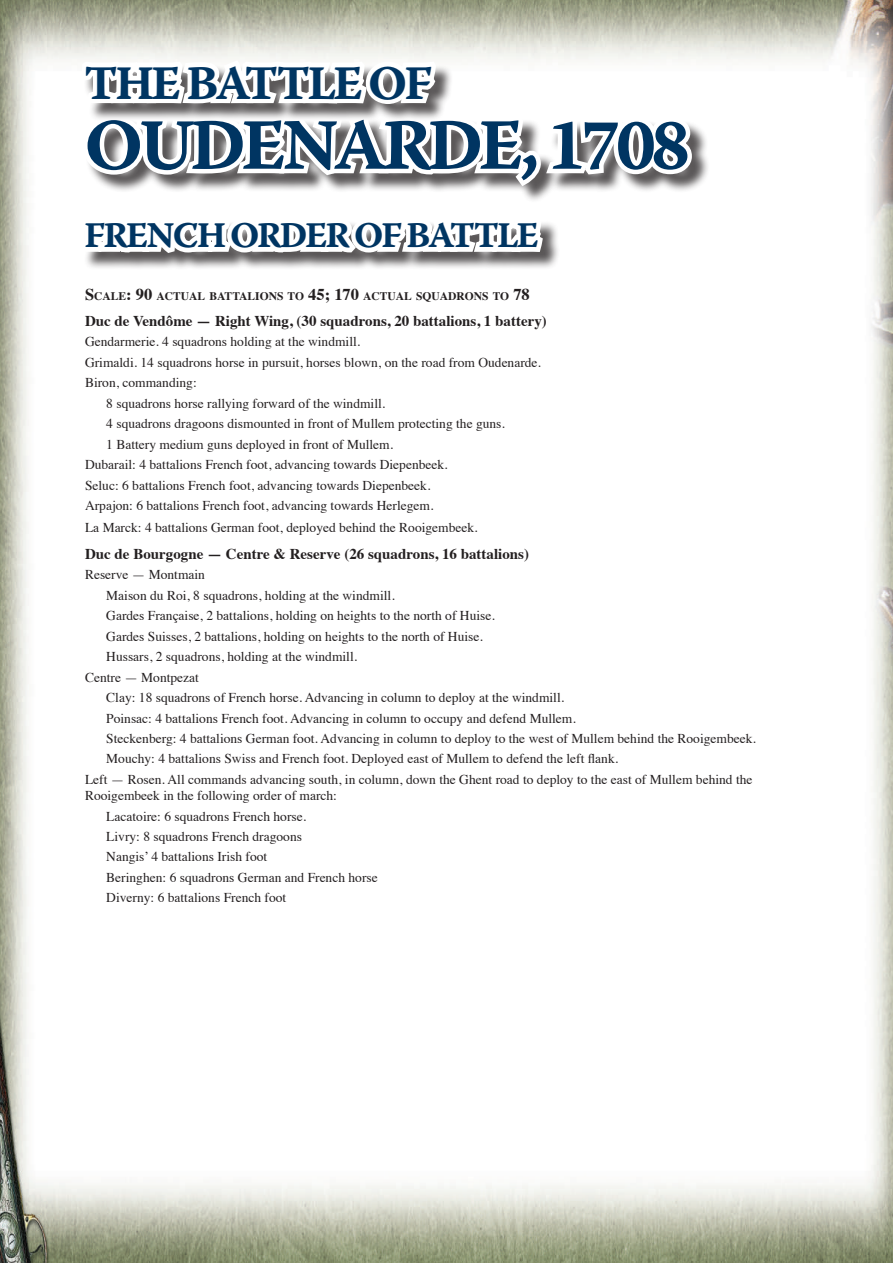
<style>
.page{position:relative;width:893px;height:1263px;background:#fff}
.page>*{position:absolute;margin:0;border:0;box-sizing:border-box;transform-origin:0 0}
.t1{font:72px "Warnock Pro Bold Capt";letter-spacing:-.065em;color:#003562}
.t2{font:48px "Warnock Pro Bold Capt";letter-spacing:-.065em;color:#003562}
.t3{font:36px "Warnock Pro Bold Capt";letter-spacing:-.065em;color:#003562}
.t4{font:700 15px "Times";color:#231f20}
.t5{font:13.5px/20.4px "Times";color:#231f20}
.t6{font:700 11.55px "Times";color:#231f20}
.s1{font-size:16.5px}
</style>
<div class="page">
<img style="left:0;top:0;width:893px;height:1263px">
<div style="left:86px;top:117px;width:624px;height:86px;background:#231f20;opacity:.75"></div>
<div style="left:83px;top:220px;width:477px;height:51px;background:#231f20;opacity:.75"></div>
<svg style="left:74px;top:55px;width:622px;height:208px"></svg>
<h2 class="t2" style="left:84px;top:54px;width:350px">THE BATTLE OF</h2>
<h1 class="t1" style="left:84px;top:102px;width:608px">OUDENARDE, 1708</h1>
<h3 class="t3" style="left:84px;top:214px;width:456px">FRENCH ORDER OF BATTLE</h3>
<p class="t6" style="left:85px;top:285px;width:446px"><span class="s1">S</span>CALE<span class="s1">: 90</span> ACTUAL BATTALIONS TO <span class="s1">45; 170</span> ACTUAL SQUADRONS TO <span class="s1">78</span></p>
<p class="t4" style="left:85px;top:307px;width:463px">Duc de Vendôme — Right Wing, (30 squadrons, 20 battalions, 1 battery)</p>
<p class="t5" style="left:85px;top:331px;width:277px">Gendarmerie. 4 squadrons holding at the windmill.</p>
<p class="t5" style="left:85px;top:351px;width:457px">Grimaldi. 14 squadrons horse in pursuit, horses blown, on the road from Oudenarde.</p>
<p class="t5" style="left:85px;top:371px;width:113px">Biron, commanding:</p>
<p class="t5" style="left:106px;top:392px;width:280px">8 squadrons horse rallying forward of the windmill.</p>
<p class="t5" style="left:106px;top:412px;width:400px">4 squadrons dragoons dismounted in front of Mullem protecting the guns.</p>
<p class="t5" style="left:106px;top:433px;width:288px">1 Battery medium guns deployed in front of Mullem.</p>
<p class="t5" style="left:85px;top:453px;width:364px">Dubarail: 4 battalions French foot, advancing towards Diepenbeek.</p>
<p class="t5" style="left:85px;top:474px;width:347px">Seluc: 6 battalions French foot, advancing towards Diepenbeek.</p>
<p class="t5" style="left:85px;top:494px;width:350px">Arpajon: 6 battalions French foot, advancing towards Herlegem.</p>
<p class="t5" style="left:85px;top:516px;width:394px">La Marck: 4 battalions German foot, deployed behind the Rooigembeek.</p>
<p class="t4" style="left:85px;top:539px;width:446px">Duc de Bourgogne — Centre &amp; Reserve (26 squadrons, 16 battalions)</p>
<p class="t5" style="left:85px;top:563px;width:121px">Reserve — Montmain</p>
<p class="t5" style="left:106px;top:584px;width:290px">Maison du Roi, 8 squadrons, holding at the windmill.</p>
<p class="t5" style="left:106px;top:604px;width:390px">Gardes Française, 2 battalions, holding on heights to the north of Huise.</p>
<p class="t5" style="left:106px;top:625px;width:378px">Gardes Suisses, 2 battalions, holding on heights to the north of Huise.</p>
<p class="t5" style="left:106px;top:645px;width:252px">Hussars, 2 squadrons, holding at the windmill.</p>
<p class="t5" style="left:85px;top:666px;width:115px">Centre — Montpezat</p>
<p class="t5" style="left:106px;top:686px;width:459px">Clay: 18 squadrons of French horse. Advancing in column to deploy at the windmill.</p>
<p class="t5" style="left:106px;top:707px;width:471px">Poinsac: 4 battalions French foot. Advancing in column to occupy and defend Mullem.</p>
<p class="t5" style="left:106px;top:727px;width:651px">Steckenberg: 4 battalions German foot. Advancing in column to deploy to the west of Mullem behind the Rooigembeek.</p>
<p class="t5" style="left:106px;top:747px;width:513px">Mouchy: 4 battalions Swiss and French foot. Deployed east of Mullem to defend the left flank.</p>
<p class="t5" style="left:85px;top:768px;width:669px">Left — Rosen. All commands advancing south, in column, down the Ghent road to deploy to the east of Mullem behind the</p>
<p class="t5" style="left:106px;top:784px;width:273px;text-indent:-21px">Rooigembeek in the following order of march:<br>Lacatoire: 6 squadrons French horse.<br>Livry: 8 squadrons French dragoons<br>Nangis’ 4 battalions Irish foot<br>Beringhen: 6 squadrons German and French horse Diverny: 6 battalions French foot</p>
</div>
